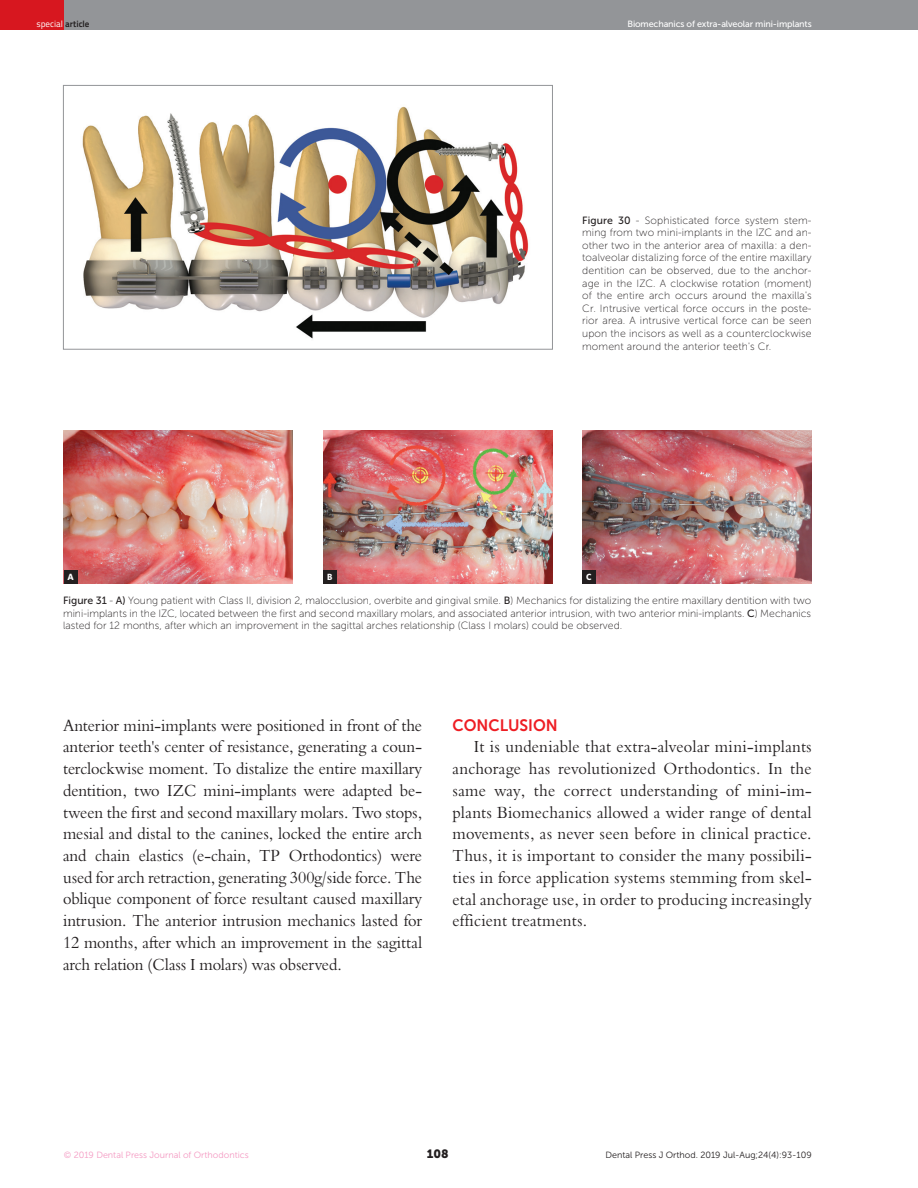
<style>
.page{position:relative;width:918px;height:1188px;background:#fff}
.page>*{position:absolute;margin:0;border:0;box-sizing:border-box;transform-origin:0 0}
.t1{font:16.5px/21.8px "Bergamo Std";letter-spacing:.005em;color:#231f20;text-align:justify;scale:.95 1}
.t2{font:16.5px "Museo Sans 700";color:#ee1d23;scale:.95 1}
.t3{font:12px "Museo Sans 900";color:#231f20}
.t4{font:10.5px/12.6px "Museo Sans 100";color:#231f20;text-align:justify}
.t5{font:9px "Museo Sans 300";color:#231f20}
.t6{font:9px "Museo Sans 500";letter-spacing:-.015em;color:#fff}
.t7{font:9px "Museo Sans 300";color:#f499c2}
.t8{font:9px "Titillium Text 22 L";color:#fff}
.t9{font:700 9px "Whitney";color:#fff}
.s1{font-weight:700;color:#231f20}
.s2{font-family:"Museo Sans 500"}
</style>
<div class="page">
<div style="left:0;top:0;width:918px;height:30px;background:#939598"></div>
<div style="left:0;top:0;width:64px;height:30px;background:#d7171f"></div>
<img style="left:82px;top:106px;width:447px;height:233px">
<div style="left:63px;top:85px;width:490px;height:265px;border:1px solid #939598"></div>
<img style="left:64px;top:431px;width:229px;height:152px">
<img style="left:323px;top:431px;width:229px;height:152px">
<img style="left:582px;top:431px;width:229px;height:152px">
<div style="left:64px;top:570px;width:13px;height:13px;background:#231f20"></div>
<div style="left:323px;top:570px;width:13px;height:13px;background:#231f20"></div>
<div style="left:582px;top:570px;width:14px;height:13px;background:#231f20"></div>
<p class="t8" style="left:36px;top:17px;width:55px">special <span class="s1">article</span></p>
<p class="t6" style="left:627px;top:19px;width:186px">Biomechanics of extra-alveolar mini-implants</p>
<p class="t4" style="left:582px;top:214px;width:231px"><span class="s2">Figure 30</span> - Sophisticated force system stem&shy;ming from two mini-implants in the IZC and an&shy;other two in the anterior area of maxilla: a den&shy;toalveolar distalizing force of the entire maxillary dentition can be observed, due to the anchor&shy;age in the IZC. A clockwise rotation (moment) of the entire arch occurs around the maxilla's Cr. Intrusive vertical force occurs in the poste&shy;rior area. A intrusive vertical force can be seen upon the incisors as well as a counterclockwise moment around the anterior teeth's Cr.</p>
<p class="t9" style="left:67px;top:572px;width:8px">A</p>
<p class="t9" style="left:327px;top:572px;width:7px">B</p>
<p class="t9" style="left:586px;top:572px;width:7px">C</p>
<p class="t4" style="left:63px;top:594px;width:750px"><span class="s2">Figure 31</span> - <span class="s2">A)</span> Young patient with Class II, division 2, malocclusion, overbite and gingival smile. <span class="s2">B</span>) Mechanics for distalizing the entire maxillary dentition with two mini-implants in the IZC, located between the first and second maxillary molars, and associated anterior intrusion, with two anterior mini-implants. <span class="s2">C</span>) Mechanics lasted for 12 months, after which an improvement in the sagittal arches relationship (Class I molars) could be observed.</p>
<p class="t1" style="left:63px;top:714px;width:380px">Anterior mini-implants were positioned in front of the anterior teeth's center of resistance, generating a coun&shy;terclockwise moment. To distalize the entire maxillary dentition, two IZC mini-implants were adapted be&shy;tween the first and second maxillary molars. Two stops, mesial and distal to the canines, locked the entire arch and chain elastics (e-chain, TP Orthodontics) were used for arch retraction, generating 300g/side force. The oblique component of force resultant caused maxillary intrusion. The anterior intrusion mechanics lasted for 12 months, after which an improvement in the sagittal arch relation (Class I molars) was observed.</p>
<p class="t2" style="left:453px;top:716px;width:112px">CONCLUSION</p>
<p class="t1" style="left:453px;top:736px;width:380px;text-indent:21px">It is undeniable that extra-alveolar mini-implants anchorage has revolutionized Orthodontics. In the same way, the correct understanding of mini-im&shy;plants Biomechanics allowed a wider range of dental movements, as never seen before in clinical practice.<br>Thus, it is important to consider the many possibili&shy;ties in force application systems stemming from skel&shy;etal anchorage use, in order to producing increasingly efficient treatments.</p>
<p class="t7" style="left:64px;top:1150px;width:186px">© 2019 Dental Press Journal of Orthodontics</p>
<p class="t3" style="left:427px;top:1147px;width:23px">108</p>
<p class="t5" style="left:606px;top:1150px;width:208px">Dental Press J Orthod. 2019 Jul-Aug;24(4):93-109</p>
</div>
